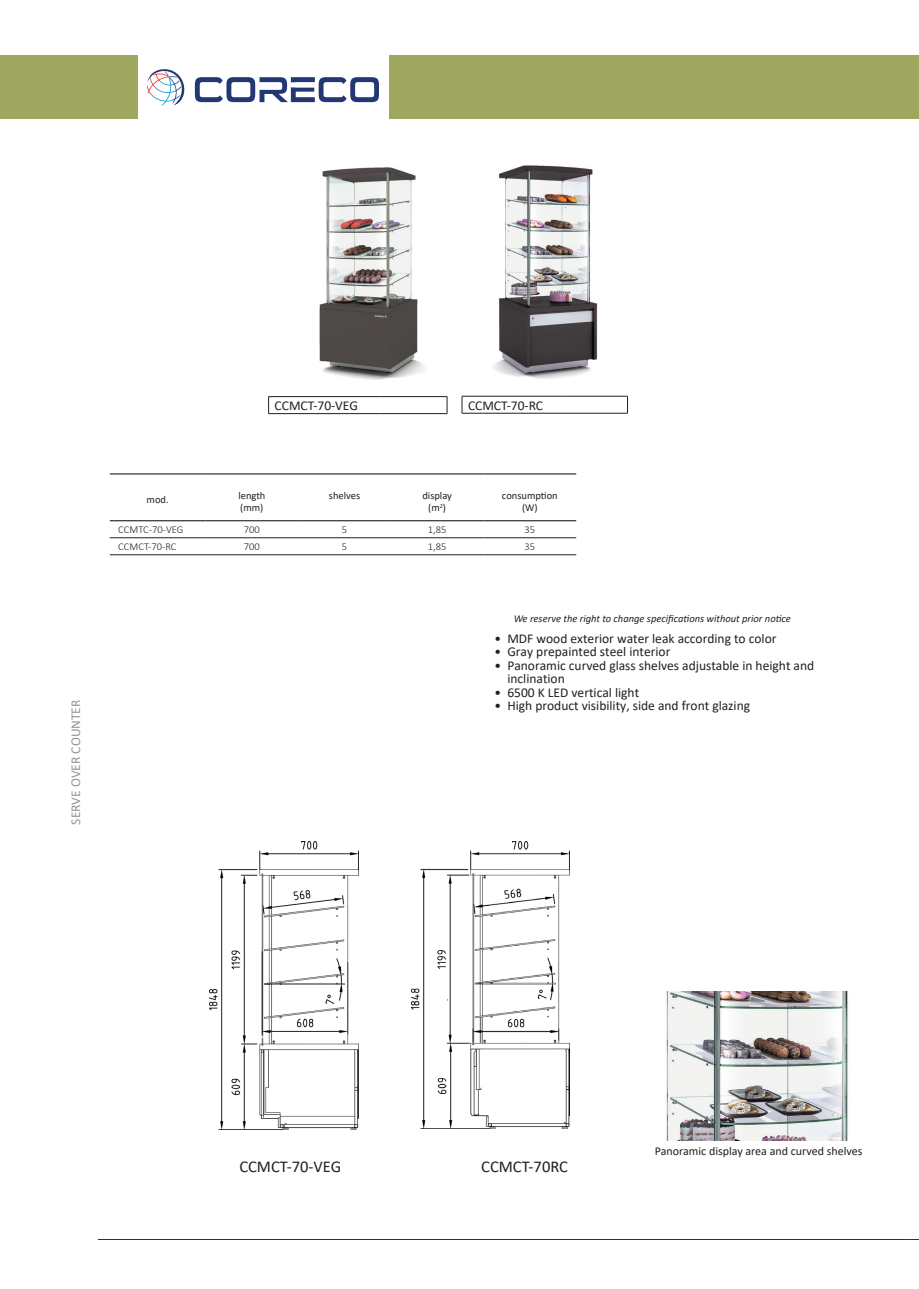
<style>
.page{position:relative;width:919px;height:1289px;background:#fff}
.page>*{position:absolute;margin:0;border:0;box-sizing:border-box;transform-origin:0 0}
.t1{font:16.5px "Calibri";color:#231f20}
.t2{font:13.5px/13.5px "Calibri";color:#231f20}
.t3{font:13.5px "Calibri";color:#939598}
.t4{font:12px "Calibri";color:#231f20}
.t5{font:italic 10.5px "Calibri";color:#231f20}
.t6{font:10.5px "Calibri";color:#231f20}
.t7{font:300 10.5px "Calibri";color:#231f20}
</style>
<div class="page">
<div style="left:389px;top:55px;width:529px;height:64px;background:#9fa660"></div>
<div style="left:0;top:55px;width:137px;height:64px;background:#9fa660"></div>
<hr style="left:98px;top:1239px;width:808px;height:1px;background:#231f20">
<svg style="left:906px;top:1239px;width:12px;height:1px"></svg>
<svg style="left:195px;top:77px;width:184px;height:25px"></svg>
<svg style="left:147px;top:69px;width:38px;height:36px"></svg>
<svg style="left:110px;top:474px;width:466px;height:65px"></svg>
<hr style="left:298px;top:473px;width:93px;height:1px;background:#231f20">
<hr style="left:391px;top:473px;width:92px;height:1px;background:#231f20">
<hr style="left:483px;top:473px;width:93px;height:1px;background:#231f20">
<hr style="left:298px;top:520px;width:93px;height:1px;background:#231f20">
<hr style="left:391px;top:520px;width:92px;height:1px;background:#231f20">
<hr style="left:483px;top:520px;width:93px;height:1px;background:#231f20">
<hr style="left:110px;top:537px;width:95px;height:1px;background:#231f20">
<hr style="left:205px;top:537px;width:93px;height:1px;background:#231f20">
<hr style="left:298px;top:537px;width:93px;height:1px;background:#231f20">
<hr style="left:391px;top:537px;width:92px;height:1px;background:#231f20">
<hr style="left:483px;top:537px;width:93px;height:1px;background:#231f20">
<hr style="left:110px;top:554px;width:95px;height:1px;background:#231f20">
<hr style="left:205px;top:554px;width:93px;height:1px;background:#231f20">
<hr style="left:298px;top:554px;width:93px;height:1px;background:#231f20">
<hr style="left:391px;top:554px;width:92px;height:1px;background:#231f20">
<hr style="left:483px;top:554px;width:93px;height:1px;background:#231f20">
<hr style="left:110px;top:473px;width:95px;height:1px;background:#231f20">
<hr style="left:205px;top:473px;width:93px;height:1px;background:#231f20">
<hr style="left:110px;top:520px;width:95px;height:1px;background:#231f20">
<hr style="left:205px;top:520px;width:93px;height:1px;background:#231f20">
<img style="left:210px;top:841px;width:148px;height:288px">
<img style="left:412px;top:841px;width:157px;height:287px">
<img style="left:493px;top:165px;width:105px;height:214px">
<hr style="left:462px;top:413px;width:99px;height:1px;background:#231f20">
<svg style="left:461px;top:396px;width:167px;height:17px"></svg>
<hr style="left:561px;top:396px;width:66px;height:1px;background:#231f20">
<hr style="left:561px;top:413px;width:66px;height:1px;background:#231f20">
<img style="left:319px;top:167px;width:107px;height:213px">
<hr style="left:268px;top:413px;width:113px;height:1px;background:#231f20">
<svg style="left:268px;top:396px;width:180px;height:17px"></svg>
<hr style="left:381px;top:396px;width:66px;height:1px;background:#231f20">
<hr style="left:381px;top:413px;width:66px;height:1px;background:#231f20">
<img style="left:666px;top:991px;width:182px;height:149px">
<p class="t3" style="left:66px;top:824px;width:126px;rotate:-90deg">SERVE OVER COUNTER</p>
<p class="t2" style="left:274px;top:398px;width:85px">CCMCT-70-VEG</p>
<p class="t2" style="left:468px;top:398px;width:77px">CCMCT-70-RC</p>
<p class="t6" style="left:147px;top:492px;width:24px">mod.</p>
<p class="t6" style="left:238px;top:488px;width:28px">length</p>
<p class="t6" style="left:240px;top:500px;width:25px">(mm)</p>
<p class="t6" style="left:329px;top:488px;width:33px">shelves</p>
<p class="t6" style="left:422px;top:488px;width:31px">display</p>
<p class="t6" style="left:428px;top:500px;width:19px">(m<sup>2</sup>)</p>
<p class="t6" style="left:502px;top:488px;width:57px">consumption</p>
<p class="t6" style="left:522px;top:500px;width:17px">(W)</p>
<p class="t7" style="left:118px;top:523px;width:67px">CCMTC-70-VEG</p>
<p class="t7" style="left:244px;top:523px;width:17px">700</p>
<p class="t7" style="left:342px;top:523px;width:7px">5</p>
<p class="t7" style="left:428px;top:523px;width:20px">1,85</p>
<p class="t7" style="left:524px;top:523px;width:12px">35</p>
<p class="t7" style="left:118px;top:540px;width:60px">CCMCT-70-RC</p>
<p class="t7" style="left:244px;top:540px;width:17px">700</p>
<p class="t7" style="left:342px;top:540px;width:7px">5</p>
<p class="t7" style="left:428px;top:540px;width:20px">1,85</p>
<p class="t7" style="left:524px;top:540px;width:12px">35</p>
<p class="t5" style="left:513px;top:611px;width:279px">We reserve the right to change specifications without prior notice</p>
<p class="t2" style="left:494px;top:631px;width:283px">• MDF wood exterior water leak according to color</p>
<p class="t2" style="left:494px;top:645px;width:177px">• Gray prepainted steel interior</p>
<p class="t2" style="left:507px;top:658px;width:308px;text-indent:-13px">• Panoramic curved glass shelves adjustable in height and inclination</p>
<p class="t2" style="left:494px;top:685px;width:146px">• 6500 K LED vertical light</p>
<p class="t2" style="left:494px;top:699px;width:257px">• High product visibility, side and front glazing</p>
<p class="t1" style="left:239px;top:1154px;width:103px">CCMCT-70-VEG</p>
<p class="t1" style="left:481px;top:1154px;width:88px">CCMCT-70RC</p>
<p class="t4" style="left:654px;top:1143px;width:209px">Panoramic display area and curved shelves</p>
</div>
